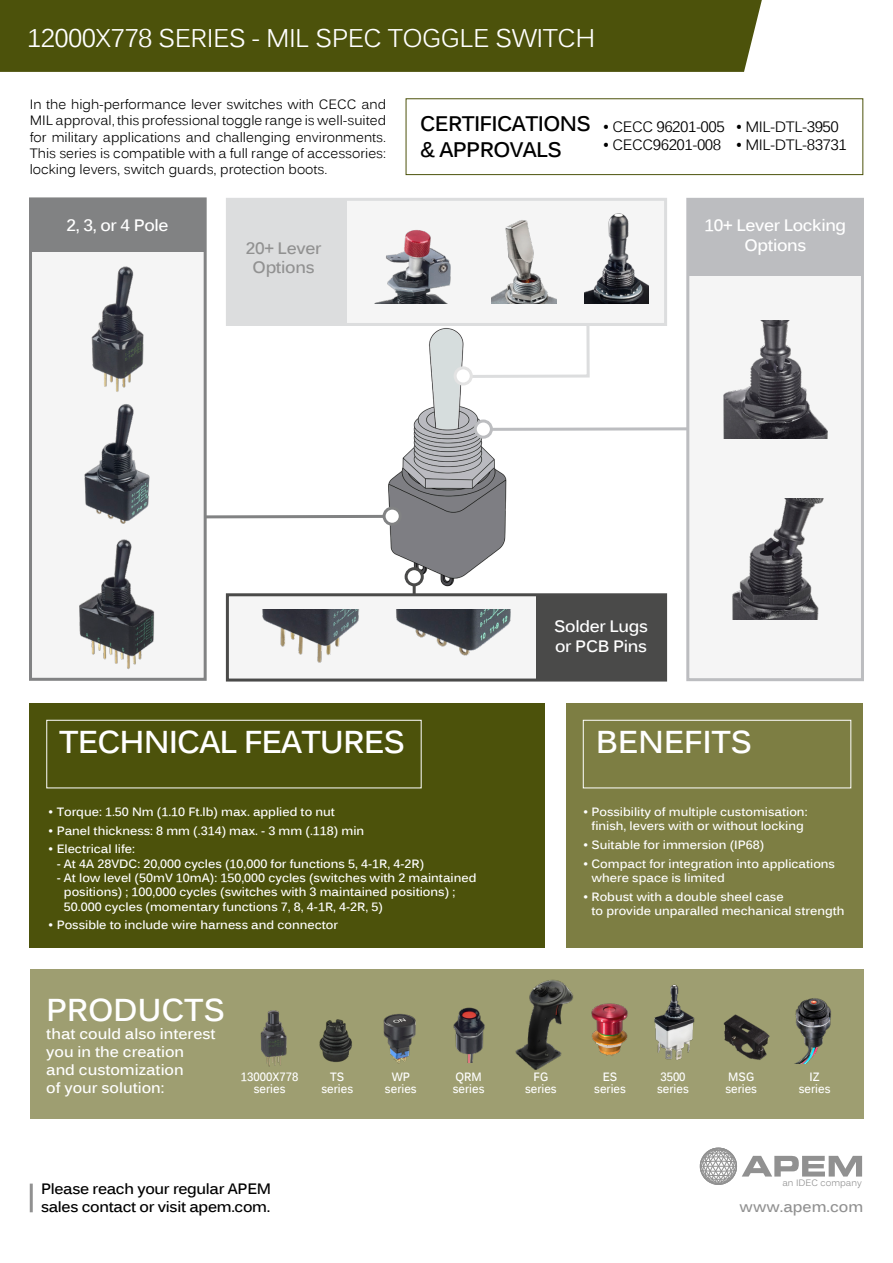
<style>
.page{position:relative;width:893px;height:1263px;background:#fff}
.page>*{position:absolute;margin:0;border:0;box-sizing:border-box;transform-origin:0 0}
.t1{font:700 31.5px "Kalinga";letter-spacing:-.03em;color:#fff}
.t2{font:700 31.5px "Kalinga";letter-spacing:-.01em;color:#fff}
.t3{font:25.5px "Kalinga";letter-spacing:-.02em;color:#fff}
.t4{font:700 21px/25.2px "Kalinga";letter-spacing:-.03em;color:#000}
.t5{font:700 16.5px/19.8px "Kalinga";letter-spacing:-.02em;color:#fff}
.t6{font:700 16.5px/19.8px "Kalinga";letter-spacing:-.02em;color:#919191;text-align:center}
.t7{font:700 15px/18px "Kalinga";color:#fff}
.t8{font:15px "Kalinga";letter-spacing:-.03em;color:#000}
.t9{font:700 15px/18px "Kalinga";letter-spacing:-.02em;color:#000}
.t10{font:700 15px "Kalinga";color:#919191}
.t11{font:13.5px/16.2px "Kalinga";color:#000;text-align:justify}
.t12{font:700 12px/14.4px "Kalinga";color:#fff}
.t13{font:700 12px/11.2px "Kalinga";color:#fff;text-align:center;scale:.9 1}
.t14{font:9.15px "Kalinga";color:#919191}
</style>
<div class="page">
<div style="left:0;top:0;width:762px;height:72px;background:#4c520b"></div>
<svg style="left:699px;top:1148px;width:163px;height:37px"></svg>
<div style="left:406px;top:98px;width:457px;height:77px;border:1px solid #4c520b"></div>
<img style="left:383px;top:328px;width:124px;height:263px">
<div style="left:226px;top:198px;width:441px;height:128px;background:#f5f5f5;border:3px solid #dcddde"></div>
<div style="left:29px;top:197px;width:178px;height:484px;background:#f5f5f5;border:3px solid #818283"></div>
<div style="left:226px;top:593px;width:441px;height:88px;background:#f5f5f5;border:3px solid #4a4a49"></div>
<div style="left:686px;top:198px;width:178px;height:483px;background:#f5f5f5;border:3px solid #bcbdc0"></div>
<svg style="left:203px;top:513px;width:180px;height:7px"></svg>
<hr style="left:413px;top:576px;width:3px;height:20px;background:#4a4a49">
<svg style="left:472px;top:426px;width:218px;height:6px"></svg>
<svg style="left:451px;top:322px;width:140px;height:57px"></svg>
<div style="left:30px;top:199px;width:175px;height:53px;background:#818283"></div>
<hr style="left:30px;top:1183px;width:3px;height:29px;background:#919191">
<div style="left:30px;top:703px;width:515px;height:245px;background:#4c520b"></div>
<div style="left:566px;top:703px;width:297px;height:245px;background:#7d7e43"></div>
<div style="left:47px;top:720px;width:374px;height:68px;border:1px solid #fff"></div>
<div style="left:583px;top:720px;width:268px;height:68px;border:1px solid #fff"></div>
<div style="left:30px;top:969px;width:833px;height:150px;background:#9e9e71"></div>
<img style="left:374px;top:230px;width:77px;height:74px">
<img style="left:491px;top:220px;width:65px;height:84px">
<img style="left:585px;top:213px;width:63px;height:91px">
<div style="left:226px;top:199px;width:121px;height:126px;background:#dcddde"></div>
<div style="left:688px;top:199px;width:175px;height:76px;background:#bcbdc0"></div>
<div style="left:536px;top:594px;width:130px;height:87px;background:#4a4a49"></div>
<img style="left:84px;top:404px;width:66px;height:120px">
<img style="left:79px;top:539px;width:76px;height:130px">
<img style="left:91px;top:266px;width:53px;height:126px">
<div style="left:455px;top:368px;width:16px;height:16px;background:#fff;border-radius:50%"></div>
<div style="left:454px;top:366px;width:19px;height:19px;border:3px solid #e3e3e3;border-radius:50%"></div>
<div style="left:475px;top:421px;width:16px;height:16px;background:#fff;border-radius:50%"></div>
<div style="left:474px;top:419px;width:19px;height:20px;border:3px solid #bcbdc0;border-radius:50%"></div>
<div style="left:384px;top:508px;width:16px;height:16px;background:#fff;border-radius:50%"></div>
<div style="left:383px;top:507px;width:19px;height:19px;border:3px solid #818283;border-radius:50%"></div>
<div style="left:406px;top:569px;width:16px;height:16px;background:#fff;border-radius:50%"></div>
<div style="left:405px;top:567px;width:19px;height:19px;border:3px solid #4a4a49;border-radius:50%"></div>
<img style="left:396px;top:609px;width:115px;height:47px">
<img style="left:262px;top:609px;width:97px;height:54px">
<img style="left:260px;top:1010px;width:27px;height:57px">
<img style="left:319px;top:1019px;width:33px;height:43px">
<img style="left:383px;top:1013px;width:33px;height:51px">
<img style="left:453px;top:1007px;width:32px;height:55px">
<img style="left:515px;top:979px;width:58px;height:90px">
<img style="left:591px;top:1003px;width:37px;height:53px">
<img style="left:654px;top:984px;width:41px;height:76px">
<img style="left:723px;top:1014px;width:47px;height:46px">
<img style="left:794px;top:998px;width:37px;height:66px">
<img style="left:723px;top:321px;width:104px;height:118px">
<img style="left:732px;top:499px;width:92px;height:120px">
<p class="t3" style="left:27px;top:22px;width:570px">12000X778 SERIES - MIL SPEC TOGGLE SWITCH</p>
<p class="t11" style="left:30px;top:97px;width:358px">In the high-performance lever switches with CECC and MIL approval, this professional toggle range is well-suited for military applications and challenging environments.<br>This series is compatible with a full range of accessories: locking levers, switch guards, protection boots.</p>
<p class="t5" style="left:67px;top:217px;width:103px">2, 3, or 4 Pole</p>
<p class="t6" style="left:246px;top:239px;width:77px">20+ Lever<br>Options</p>
<p class="t4" style="left:420px;top:113px;width:172px">CERTIFICATIONS &amp; APPROVALS</p>
<p class="t8" style="left:736px;top:117px;width:105px">• MIL-DTL-3950</p>
<p class="t8" style="left:603px;top:117px;width:124px">• CECC 96201-005</p>
<p class="t8" style="left:603px;top:135px;width:120px">• CECC96201-008</p>
<p class="t8" style="left:736px;top:135px;width:112px">• MIL-DTL-83731</p>
<p class="t5" style="left:704px;top:217px;width:143px;text-align:center">10+ Lever Locking<br>Options</p>
<p class="t5" style="left:554px;top:618px;width:95px">Solder Lugs or PCB Pins</p>
<p class="t1" style="left:59px;top:721px;width:347px">TECHNICAL FEATURES</p>
<p class="t2" style="left:596px;top:721px;width:158px">BENEFITS</p>
<p class="t12" style="left:48px;top:805px;width:288px">• Torque: 1.50 Nm (1.10 Ft.lb) max. applied to nut</p>
<p class="t12" style="left:48px;top:824px;width:317px">• Panel thickness: 8 mm (.314) max. - 3 mm (.118) min</p>
<p class="t12" style="left:48px;top:843px;width:88px">• Electrical life:</p>
<p class="t12" style="left:57px;top:857px;width:369px">- At 4A 28VDC: 20,000 cycles (10,000 for functions 5, 4-1R, 4-2R)</p>
<p class="t12" style="left:64px;top:872px;width:414px;text-indent:-7px">- At low level (50mV 10mA): 150,000 cycles (switches with 2 maintained positions) ; 100,000 cycles (switches with 3 maintained positions) ;<br>50.000 cycles (momentary functions 7, 8, 4-1R, 4-2R, 5)</p>
<p class="t12" style="left:48px;top:919px;width:291px">• Possible to include wire harness and connector</p>
<p class="t12" style="left:583px;top:805px;width:226px;text-align:center">• Possibility of multiple customisation: finish, levers with or without locking</p>
<p class="t12" style="left:583px;top:839px;width:183px">• Suitable for immersion (IP68)</p>
<p class="t12" style="left:591px;top:857px;width:245px;text-indent:-8px">• Compact for integration into applications where space is limited</p>
<p class="t12" style="left:591px;top:890px;width:255px;text-indent:-8px">• Robust with a double sheel case<br>to provide unparalled mechanical strength</p>
<p class="t2" style="left:46px;top:990px;width:180px">PRODUCTS</p>
<p class="t7" style="left:46px;top:1026px;width:171px">that could also interest you in the creation and customization<br>of your solution:</p>
<p class="t13" style="left:241px;top:1073px;width:65px">13000X778 series</p>
<p class="t13" style="left:321px;top:1073px;width:37px">TS series</p>
<p class="t13" style="left:385px;top:1073px;width:37px">WP series</p>
<p class="t13" style="left:453px;top:1073px;width:37px;text-align:left">QRM series</p>
<p class="t13" style="left:525px;top:1073px;width:37px">FG series</p>
<p class="t13" style="left:594px;top:1073px;width:37px">ES series</p>
<p class="t13" style="left:657px;top:1073px;width:37px;text-align:left">3500 series</p>
<p class="t13" style="left:725px;top:1073px;width:37px;text-align:left">MSG series</p>
<p class="t13" style="left:799px;top:1073px;width:37px">IZ series</p>
<p class="t9" style="left:41px;top:1181px;width:232px">Please reach your regular APEM sales contact or visit apem.com.</p>
<p class="t14" style="left:782px;top:1177px;width:81px">an IDEC company</p>
<p class="t10" style="left:739px;top:1197px;width:125px">www.apem.com</p>
</div>
